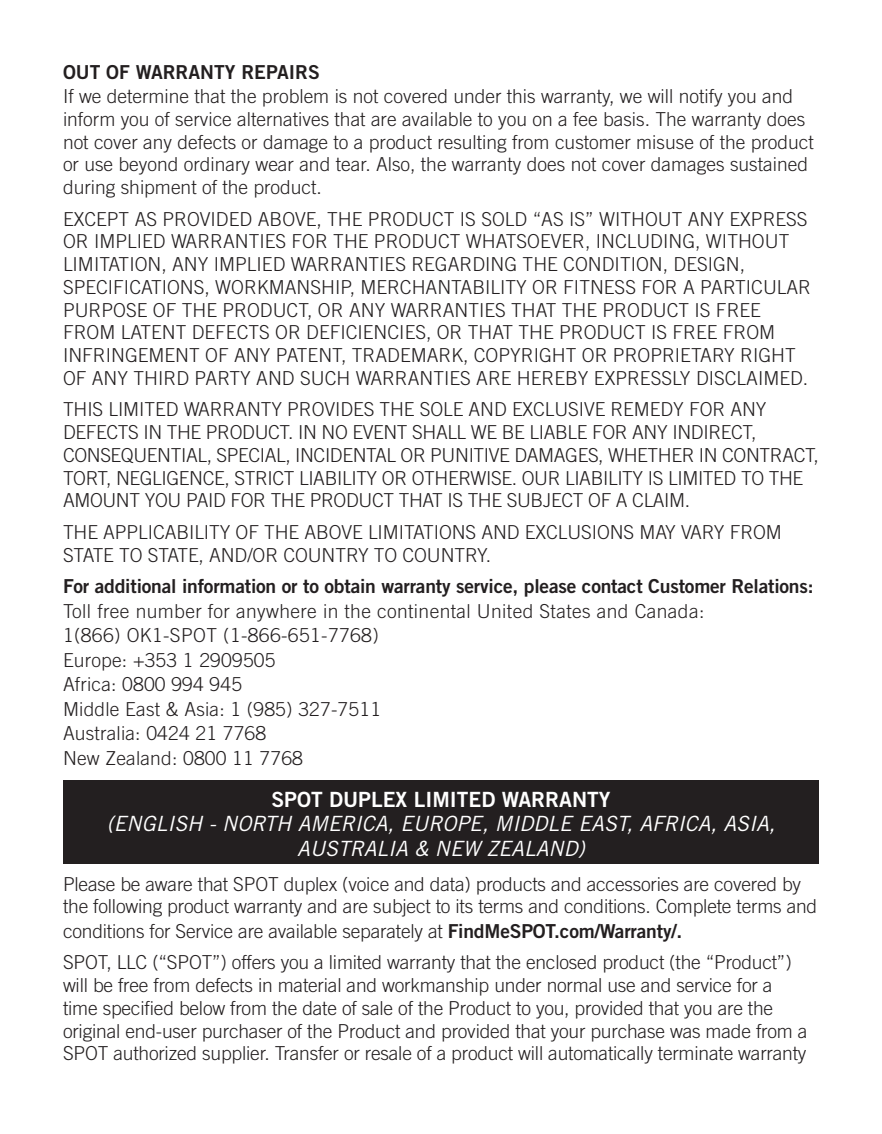
<style>
.page{position:relative;width:882px;height:1134px;background:#fff}
.page>*{position:absolute;margin:0;border:0;box-sizing:border-box;transform-origin:0 0}
.t1{font:italic 21px/24.5px "Trade Gothic";color:#fff;text-align:center}
.t2{font:21px "Trade Gothic Bold Two";color:#fff}
.t3{font:300 19.25px/22.8px "Trade Gothic";letter-spacing:-.005em;color:#231f20}
.t4{font:19.25px "Trade Gothic Bold Two";letter-spacing:-.01em;color:#231f20}
.t5{font:300 19.25px "Trade Gothic";letter-spacing:.02em;color:#231f20}
.s1{font-family:"Trade Gothic Bold Two";font-weight:400}
</style>
<div class="page">
<div style="left:63px;top:780px;width:756px;height:84px;background:#231f20"></div>
<p class="t4" style="left:63px;top:60px;width:258px">OUT OF WARRANTY REPAIRS</p>
<p class="t3" style="left:63px;top:85px;width:752px">If we determine that the problem is not covered under this warranty, we will notify you and inform you of service alternatives that are available to you on a fee basis. The warranty does not cover any defects or damage to a product resulting from customer misuse of the product or use beyond ordinary wear and tear. Also, the warranty does not cover damages sustained during shipment of the product.</p>
<p class="t3" style="left:63px;top:207px;width:750px">EXCEPT AS PROVIDED ABOVE, THE PRODUCT IS SOLD “AS IS” WITHOUT ANY EXPRESS OR IMPLIED WARRANTIES FOR THE PRODUCT WHATSOEVER, INCLUDING, WITHOUT LIMITATION, ANY IMPLIED WARRANTIES REGARDING THE CONDITION, DESIGN, SPECIFICATIONS, WORKMANSHIP, MERCHANTABILITY OR FITNESS FOR A PARTICULAR PURPOSE OF THE PRODUCT, OR ANY WARRANTIES THAT THE PRODUCT IS FREE FROM LATENT DEFECTS OR DEFICIENCIES, OR THAT THE PRODUCT IS FREE FROM INFRINGEMENT OF ANY PATENT, TRADEMARK, COPYRIGHT OR PROPRIETARY RIGHT OF ANY THIRD PARTY AND SUCH WARRANTIES ARE HEREBY EXPRESSLY DISCLAIMED.</p>
<p class="t3" style="left:63px;top:398px;width:758px">THIS LIMITED WARRANTY PROVIDES THE SOLE AND EXCLUSIVE REMEDY FOR ANY DEFECTS IN THE PRODUCT. IN NO EVENT SHALL WE BE LIABLE FOR ANY INDIRECT, CONSEQUENTIAL, SPECIAL, INCIDENTAL OR PUNITIVE DAMAGES, WHETHER IN CONTRACT, TORT, NEGLIGENCE, STRICT LIABILITY OR OTHERWISE. OUR LIABILITY IS LIMITED TO THE AMOUNT YOU PAID FOR THE PRODUCT THAT IS THE SUBJECT OF A CLAIM.</p>
<p class="t3" style="left:63px;top:520px;width:720px">THE APPLICABILITY OF THE ABOVE LIMITATIONS AND EXCLUSIONS MAY VARY FROM<br>STATE TO STATE, AND/OR COUNTRY TO COUNTRY.</p>
<p class="t4" style="left:63px;top:574px;width:752px">For additional information or to obtain warranty service, please contact Customer Relations:</p>
<p class="t5" style="left:63px;top:599px;width:643px">Toll free number for anywhere in the continental United States and Canada:</p>
<p class="t5" style="left:63px;top:624px;width:317px">1(866) OK1-SPOT (1-866-651-7768)</p>
<p class="t3" style="left:63px;top:648px;width:214px">Europe: +353 1 2909505</p>
<p class="t3" style="left:63px;top:673px;width:181px">Africa: 0800 994 945</p>
<p class="t3" style="left:63px;top:697px;width:320px">Middle East &amp; Asia: 1 (985) 327-7511</p>
<p class="t3" style="left:63px;top:722px;width:205px">Australia: 0424 21 7768</p>
<p class="t3" style="left:63px;top:746px;width:242px">New Zealand: 0800 11 7768</p>
<p class="t2" style="left:271px;top:786px;width:341px">SPOT DUPLEX LIMITED WARRANTY</p>
<p class="t1" style="left:107px;top:811px;width:670px">(ENGLISH - NORTH AMERICA, EUROPE, MIDDLE EAST, AFRICA, ASIA,<br>AUSTRALIA &amp; NEW ZEALAND)</p>
<p class="t3" style="left:63px;top:872px;width:756px;line-height:23.8px">Please be aware that SPOT duplex (voice and data) products and accessories are covered by the following product warranty and are subject to its terms and conditions. Complete terms and conditions for Service are available separately at <span class="s1">FindMeSPOT.com/Warranty/.</span></p>
<p class="t3" style="left:63px;top:951px;width:746px">SPOT, LLC (“SPOT”) offers you a limited warranty that the enclosed product (the “Product”) will be free from defects in material and workmanship under normal use and service for a time specified below from the date of sale of the Product to you, provided that you are the original end-user purchaser of the Product and provided that your purchase was made from a SPOT authorized supplier. Transfer or resale of a product will automatically terminate warranty</p>
</div>
